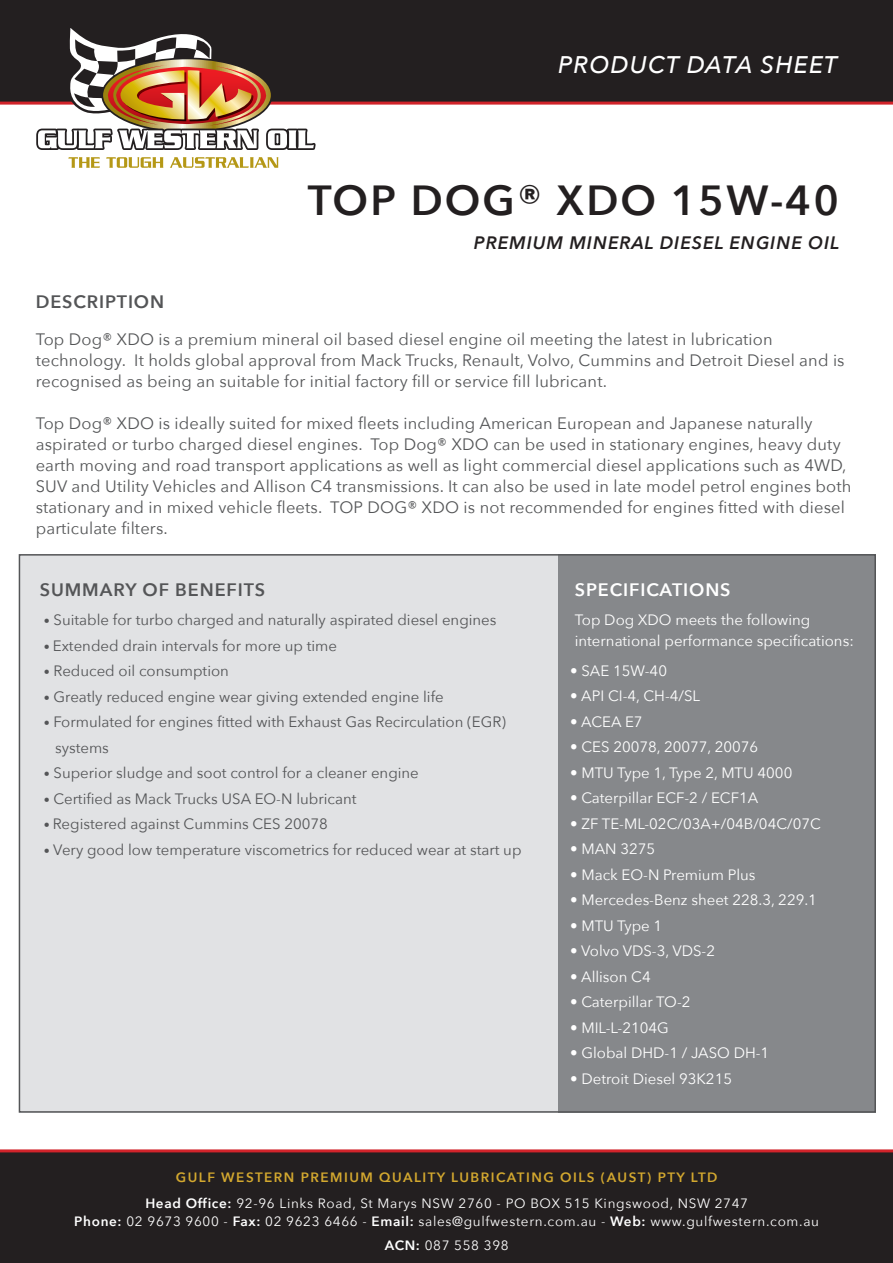
<style>
.page{position:relative;width:893px;height:1263px;background:#fff}
.page>*{position:absolute;margin:0;border:0;box-sizing:border-box;transform-origin:0 0}
.t1{font:600 42px "Avenir Next";letter-spacing:.05em;color:#231f20}
.t2{font:italic 500 24px "Avenir Next";letter-spacing:.05em;color:#fff}
.t3{font:italic 600 18px "Avenir Next";letter-spacing:.05em;color:#231f20}
.t4{font:600 18px "Avenir Next";letter-spacing:.05em;color:#545557}
.t5{font:600 18px "Avenir Next";letter-spacing:.05em;color:#fff}
.t6{font:16.5px/21px "Avenir Next";letter-spacing:.01em;color:#545557}
.t7{font:15px/25.5px "Avenir Next";color:#545557}
.t8{font:15px/21px "Avenir Next";color:#fff}
.t9{font:13.5px/24px "Avenir Next";letter-spacing:.05em;color:#fff;text-align:center}
.t10{font:600 13.5px "Avenir Next";letter-spacing:.11em;color:#d3a82f}
.s1{font-size:12px}
.s2{font-weight:600}
</style>
<div class="page">
<div style="left:0;top:1150px;width:893px;height:113px;background:#231f20"></div>
<div style="left:0;top:0;width:893px;height:103px;background:#231f20"></div>
<hr style="left:0;top:1149px;width:893px;height:3px;background:#d1232a">
<hr style="left:0;top:102px;width:893px;height:3px;background:#d1232a">
<svg style="left:36px;top:28px;width:280px;height:140px"></svg>
<div style="left:19px;top:554px;width:539px;height:559px;background:#e1e2e4"></div>
<div style="left:558px;top:554px;width:317px;height:559px;background:#86888b"></div>
<p class="t2" style="left:558px;top:44px;width:281px">PRODUCT DATA SHEET</p>
<p class="t1" style="left:308px;top:165px;width:533px">TOP DOG® XDO 15W-40</p>
<p class="t3" style="left:474px;top:227px;width:367px">PREMIUM MINERAL DIESEL ENGINE OIL</p>
<p class="t4" style="left:36px;top:286px;width:130px">DESCRIPTION</p>
<p class="t6" style="left:36px;top:328px;width:738px">Top Dog® XDO is a premium mineral oil based diesel engine oil meeting the latest in lubrication</p>
<p class="t6" style="left:36px;top:349px;width:810px">technology. It holds global approval from Mack Trucks, Renault, Volvo, Cummins and Detroit Diesel and is recognised as being an suitable for initial factory fill or service fill lubricant.</p>
<p class="t6" style="left:36px;top:412px;width:817px">Top Dog® XDO is ideally suited for mixed fleets including American European and Japanese naturally aspirated or turbo charged diesel engines. Top Dog® XDO can be used in stationary engines, heavy duty earth moving and road transport applications as well as light commercial diesel applications such as 4WD, SUV and Utility Vehicles and Allison C4 transmissions. It can also be used in late model petrol engines both stationary and in mixed vehicle fleets. TOP DOG® XDO is not recommended for engines fitted with diesel particulate filters.</p>
<p class="t4" style="left:40px;top:575px;width:227px">SUMMARY OF BENEFITS</p>
<p class="t5" style="left:575px;top:575px;width:157px">SPECIFICATIONS</p>
<p class="t8" style="left:575px;top:608px;width:281px">Top Dog XDO meets the following international performance specifications:</p>
<p class="t7" style="left:44px;top:607px;width:454px"><span class="s1">•</span> Suitable for turbo charged and naturally aspirated diesel engines</p>
<p class="t7" style="left:44px;top:632px;width:295px"><span class="s1">•</span> Extended drain intervals for more up time</p>
<p class="t7" style="left:44px;top:658px;width:187px"><span class="s1">•</span> Reduced oil consumption</p>
<p class="t7" style="left:44px;top:683px;width:401px"><span class="s1">•</span> Greatly reduced engine wear giving extended engine life</p>
<p class="t7" style="left:55px;top:709px;width:452px;text-indent:-11px"><span class="s1">•</span> Formulated for engines fitted with Exhaust Gas Recirculation (EGR) systems</p>
<p class="t7" style="left:44px;top:760px;width:377px"><span class="s1">•</span> Superior sludge and soot control for a cleaner engine</p>
<p class="t7" style="left:44px;top:785px;width:314px"><span class="s1">•</span> Certified as Mack Trucks USA EO-N lubricant</p>
<p class="t7" style="left:44px;top:811px;width:286px"><span class="s1">•</span> Registered against Cummins CES 20078</p>
<p class="t7" style="left:44px;top:836px;width:479px"><span class="s1">•</span> Very good low temperature viscometrics for reduced wear at start up</p>
<p class="t8" style="left:570px;top:659px;width:98px">• SAE 15W-40</p>
<p class="t8" style="left:570px;top:685px;width:131px">• API CI-4, CH-4/SL</p>
<p class="t8" style="left:570px;top:710px;width:74px">• ACEA E7</p>
<p class="t8" style="left:570px;top:736px;width:190px">• CES 20078, 20077, 20076</p>
<p class="t8" style="left:570px;top:761px;width:224px">• MTU Type 1, Type 2, MTU 4000</p>
<p class="t8" style="left:570px;top:787px;width:190px">• Caterpillar ECF-2 / ECF1A</p>
<p class="t8" style="left:570px;top:812px;width:252px">• ZF TE-ML-02C/03A+/04B/04C/07C</p>
<p class="t8" style="left:570px;top:838px;width:87px">• MAN 3275</p>
<p class="t8" style="left:570px;top:863px;width:187px">• Mack EO-N Premium Plus</p>
<p class="t8" style="left:570px;top:889px;width:248px">• Mercedes-Benz sheet 228.3, 229.1</p>
<p class="t8" style="left:570px;top:914px;width:94px">• MTU Type 1</p>
<p class="t8" style="left:570px;top:940px;width:146px">• Volvo VDS-3, VDS-2</p>
<p class="t8" style="left:570px;top:965px;width:82px">• Allison C4</p>
<p class="t8" style="left:570px;top:991px;width:122px">• Caterpillar TO-2</p>
<p class="t8" style="left:570px;top:1016px;width:100px">• MIL-L-2104G</p>
<p class="t8" style="left:570px;top:1042px;width:201px">• Global DHD-1 / JASO DH-1</p>
<p class="t8" style="left:570px;top:1067px;width:163px">• Detroit Diesel 93K215</p>
<p class="t10" style="left:176px;top:1166px;width:543px">GULF WESTERN PREMIUM QUALITY LUBRICATING OILS (AUST) PTY LTD</p>
<p class="t9" style="left:145px;top:1190px;width:604px"><span class="s2">Head Office:</span> 92-96 Links Road, St Marys NSW 2760 - PO BOX 515 Kingswood, NSW 2747</p>
<p class="t9" style="left:74px;top:1208px;width:746px"><span class="s2">Phone:</span> 02 9673 9600 - <span class="s2">Fax:</span> 02 9623 6466 - <span class="s2">Email:</span> sales@gulfwestern.com.au - <span class="s2">Web:</span> www.gulfwestern.com.au<br><span class="s2">ACN:</span> 087 558 398</p>
</div>
